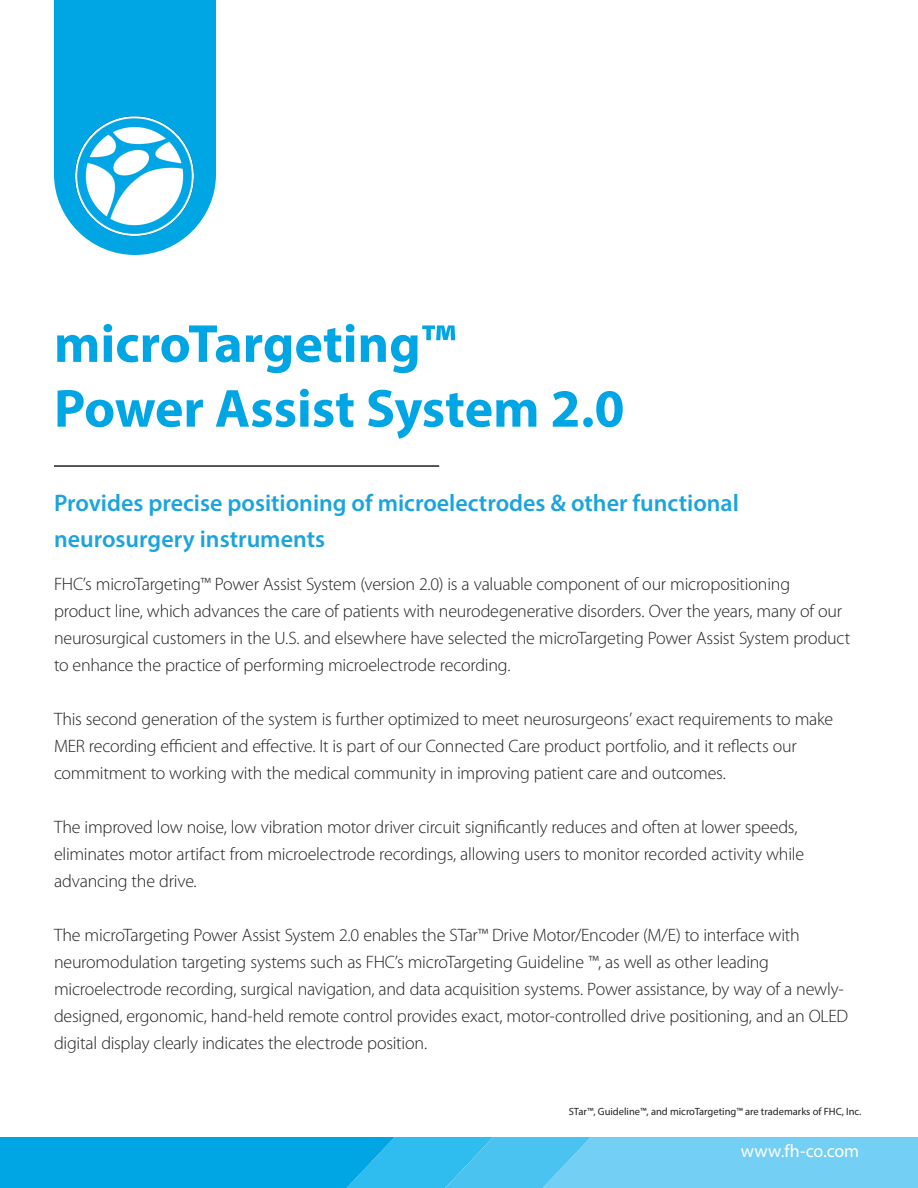
<style>
.page{position:relative;width:918px;height:1188px;background:#fff}
.page>*{position:absolute;margin:0;border:0;box-sizing:border-box;transform-origin:0 0}
.t1{font:700 54px "Myriad Pro";color:#00a6e4}
.t2{font:600 24px/36px "Myriad Pro";color:#1aa4dd}
.Paragraph_Style_1{font:300 18px/27px "Myriad Pro";letter-spacing:-.015em;color:#231f20}
.t3{font:18px "Myriad Pro";letter-spacing:.005em;color:#fff}
.t4{font:10.5px "Myriad Pro";color:#231f20}
</style>
<div class="page">
<svg style="left:0;top:1137px;width:918px;height:51px"></svg>
<svg style="left:54px;top:0;width:162px;height:255px"></svg>
<img style="left:74px;top:116px;width:121px;height:120px">
<hr style="left:54px;top:465px;width:385px;height:2px;background:#231f20">
<p class="t1" style="left:54px;top:308px;width:403px">microTargeting™</p>
<p class="t1" style="left:54px;top:373px;width:572px">Power Assist System 2.0</p>
<p class="t2" style="left:54px;top:484px;width:686px">Provides precise positioning of microelectrodes &amp; other functional neurosurgery instruments</p>
<p class="Paragraph_Style_1" style="left:54px;top:571px;width:798px">FHC’s microTargeting™ Power Assist System (version 2.0) is a valuable component of our micropositioning product line, which advances the care of patients with neurodegenerative disorders. Over the years, many of our neurosurgical customers in the U.S. and elsewhere have selected the microTargeting Power Assist System product to enhance the practice of performing microelectrode recording.</p>
<p class="Paragraph_Style_1" style="left:54px;top:706px;width:781px">This second generation of the system is further optimized to meet neurosurgeons’ exact requirements to make<br>MER recording efficient and effective. It is part of our Connected Care product portfolio, and it reflects our commitment to working with the medical community in improving patient care and outcomes.</p>
<p class="Paragraph_Style_1" style="left:54px;top:814px;width:752px">The improved low noise, low vibration motor driver circuit significantly reduces and often at lower speeds, eliminates motor artifact from microelectrode recordings, allowing users to monitor recorded activity while advancing the drive.</p>
<p class="Paragraph_Style_1" style="left:54px;top:922px;width:796px">The microTargeting Power Assist System 2.0 enables the STar™ Drive Motor/Encoder (M/E) to interface with neuromodulation targeting systems such as FHC’s microTargeting Guideline ™, as well as other leading microelectrode recording, surgical navigation, and data acquisition systems. Power assistance, by way of a newly&shy;designed, ergonomic, hand-held remote control provides exact, motor-controlled drive positioning, and an OLED digital display clearly indicates the electrode position.</p>
<p class="t4" style="left:569px;top:1105px;width:294px">STar™, Guideline™, and microTargeting™ are trademarks of FHC, Inc.</p>
<p class="t3" style="left:741px;top:1140px;width:120px">www.fh-co.com</p>
</div>
